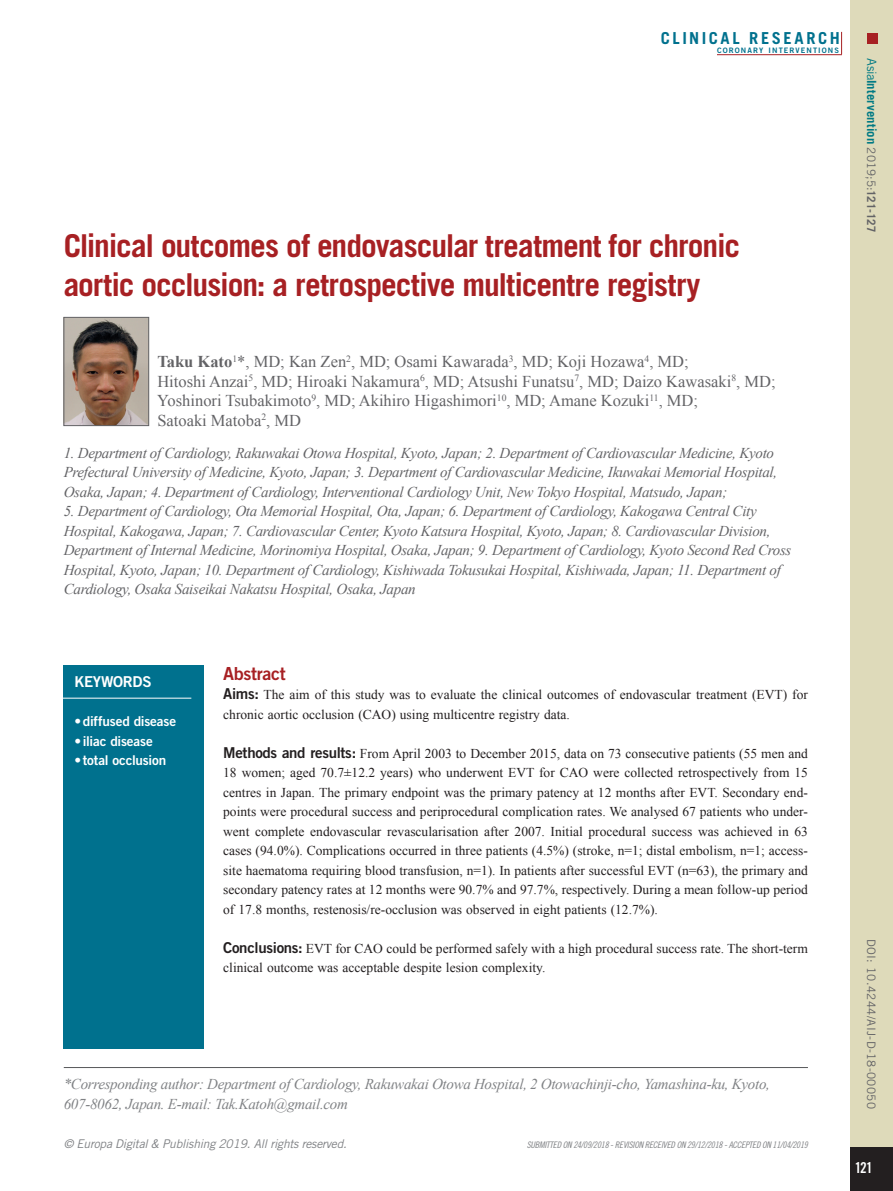
<style>
.page{position:relative;width:893px;height:1191px;background:#fff}
.page>*{position:absolute;margin:0;border:0;box-sizing:border-box;transform-origin:0 0}
.chapitre_titre{font:700 31.5px/39px "Trade Gothic LT Std";letter-spacing:-.035em;color:#a72023}
.intertitre1{font:18px "Trade Gothic LT Std Bd 2";letter-spacing:-.02em;color:#a72023}
.chapitre_auteurs{font:16.5px/19.5px "Times New Roman";color:#636366}
.t1{font:700 16.5px "Trade Gothic LT Std";letter-spacing:.155em;color:#00718e}
.chapitre_address{font:italic 15px/19.5px "Times New Roman";letter-spacing:-.02em;color:#636366}
.corresponding_author{font:italic 15px/19.5px "Times New Roman";letter-spacing:-.02em;color:#808285}
.keywords_tit{font:15px "Trade Gothic LT Std Bd 2";letter-spacing:-.02em;color:#fff}
.t2{font:15px "Trade Gothic LT Std Bd Cn 20";color:#fff}
.text_1er_paragraph{font:13.5px/19.5px "Times New Roman";color:#231f20}
.t3{font:13.5px "Trade Gothic LT Std Bd 2";letter-spacing:-.015em;color:#fff}
.t4{font:700 12.75px "Trade Gothic LT Std";letter-spacing:.005em;color:#007a84}
.t5{font:italic 12px "Trade Gothic LT Std";letter-spacing:-.02em;color:#808285}
.t6{font:11.7px "Trade Gothic LT Std";letter-spacing:.03em;color:#636366}
.t7{font:9px "Trade Gothic LT Std Cn 18 Obl";letter-spacing:-.02em;color:#808285}
.t8{font:7.5px "Trade Gothic LT Std Bd 2";letter-spacing:.145em;color:#00718e}
.s1{font-weight:700}
.s2{font-weight:400}
.s3{font-weight:400;font-size:11.7px;color:#636366}
.s4{font-size:11.7px;color:#636366}
.s5{font-family:"Trade Gothic LT Std Bd 2";font-size:15px}
</style>
<div class="page">
<div style="left:850px;top:0;width:43px;height:1191px;background:#dedaba"></div>
<hr style="left:717px;top:54px;width:125px;height:1px;background:#a72023">
<svg style="left:841px;top:32px;width:1px;height:22px"></svg>
<div style="left:850px;top:1147px;width:43px;height:44px;background:#231f20"></div>
<div style="left:867px;top:34px;width:11px;height:10px;background:#a72023"></div>
<hr style="left:64px;top:1067px;width:744px;height:1px;background:#57585a">
<div style="left:64px;top:665px;width:140px;height:383px;background:#00718e"></div>
<hr style="left:62px;top:698px;width:129px;height:1px;background:#fff">
<img style="left:66px;top:319px;width:81px;height:105px">
<div style="left:64px;top:317px;width:85px;height:109px;border:1px solid #636366"></div>
<p class="t1" style="left:661px;top:28px;width:180px">CLINICAL RESEARCH</p>
<p class="t8" style="left:717px;top:45px;width:124px">CORONARY INTERVENTIONS</p>
<p class="chapitre_titre" style="left:64px;top:225px;width:678px">Clinical outcomes of endovascular treatment for chronic aortic occlusion: a retrospective multicentre registry</p>
<p class="chapitre_auteurs" style="left:157px;top:351px;width:620px"><span class="s1">Taku Kato</span><sup>1</sup>*, MD; Kan Zen<sup>2</sup>, MD; Osami Kawarada<sup>3</sup>, MD; Koji Hozawa<sup>4</sup>, MD;<br>Hitoshi Anzai<sup>5</sup>, MD; Hiroaki Nakamura<sup>6</sup>, MD; Atsushi Funatsu<sup>7</sup>, MD; Daizo Kawasaki<sup>8</sup>, MD; Yoshinori Tsubakimoto<sup>9</sup>, MD; Akihiro Higashimori<sup>10</sup>, MD; Amane Kozuki<sup>11</sup>, MD;<br>Satoaki Matoba<sup>2</sup>, MD</p>
<p class="chapitre_address" style="left:64px;top:443px;width:715px">1. Department of Cardiology, Rakuwakai Otowa Hospital, Kyoto, Japan; 2. Department of Cardiovascular Medicine, Kyoto<br>Prefectural University of Medicine, Kyoto, Japan; 3. Department of Cardiovascular Medicine, Ikuwakai Memorial Hospital,<br>Osaka, Japan; 4. Department of Cardiology, Interventional Cardiology Unit, New Tokyo Hospital, Matsudo, Japan;</p>
<p class="chapitre_address" style="left:64px;top:501px;width:729px">5. Department of Cardiology, Ota Memorial Hospital, Ota, Japan; 6. Department of Cardiology, Kakogawa Central City Hospital, Kakogawa, Japan; 7. Cardiovascular Center, Kyoto Katsura Hospital, Kyoto, Japan; 8. Cardiovascular Division, Department of Internal Medicine, Morinomiya Hospital, Osaka, Japan; 9. Department of Cardiology, Kyoto Second Red Cross Hospital, Kyoto, Japan; 10. Department of Cardiology, Kishiwada Tokusukai Hospital, Kishiwada, Japan; 11. Department of Cardiology, Osaka Saiseikai Nakatsu Hospital, Osaka, Japan</p>
<p class="t4" style="left:879px;top:58px;width:176px;rotate:90deg"><span class="s2">Asia</span>Intervention <span class="s3">2019;5:</span><span class="s4">121-127</span></p>
<p class="keywords_tit" style="left:74px;top:672px;width:79px">KEYWORDS</p>
<p class="t3" style="left:74px;top:713px;width:103px">•diffused disease</p>
<p class="t3" style="left:74px;top:732px;width:80px">• iliac disease</p>
<p class="t3" style="left:74px;top:752px;width:93px">• total occlusion</p>
<p class="intertitre1" style="left:223px;top:662px;width:64px">Abstract</p>
<p class="text_1er_paragraph" style="left:223px;top:684px;width:586px"><span class="s5">Aims:</span> The aim of this study was to evaluate the clinical outcomes of endovascular treatment (EVT) for chronic aortic occlusion (CAO) using multicentre registry data.</p>
<p class="text_1er_paragraph" style="left:223px;top:743px;width:586px;text-align:justify"><span class="s5">Methods and results:</span> From April 2003 to December 2015, data on 73 consecutive patients (55 men and 18 women; aged 70.7±12.2 years) who underwent EVT for CAO were collected retrospectively from 15 centres in Japan. The primary endpoint was the primary patency at 12 months after EVT. Secondary end&shy;points were procedural success and periprocedural complication rates. We analysed 67 patients who under&shy;went complete endovascular revascularisation after 2007. Initial procedural success was achieved in 63 cases (94.0%). Complications occurred in three patients (4.5%) (stroke, n=1; distal embolism, n=1; access&shy;site haematoma requiring blood transfusion, n=1). In patients after successful EVT (n=63), the primary and secondary patency rates at 12 months were 90.7% and 97.7%, respectively. During a mean follow-up period of 17.8 months, restenosis/re-occlusion was observed in eight patients (12.7%).</p>
<p class="text_1er_paragraph" style="left:223px;top:938px;width:586px"><span class="s5">Conclusions:</span> EVT for CAO could be performed safely with a high procedural success rate. The short-term clinical outcome was acceptable despite lesion complexity.</p>
<p class="corresponding_author" style="left:64px;top:1074px;width:708px">*Corresponding author: Department of Cardiology, Rakuwakai Otowa Hospital, 2 Otowachinji-cho, Yamashina-ku, Kyoto,<br>607-8062, Japan. E-mail: Tak.Katoh@gmail.com</p>
<p class="t5" style="left:64px;top:1137px;width:285px">© Europa Digital &amp; Publishing 2019. All rights reserved.</p>
<p class="t7" style="left:527px;top:1139px;width:283px">SUBMITTED ON 24/09/2018 - REVISION RECEIVED ON 29/12/2018 - ACCEPTED ON 11/04/2019</p>
<p class="t6" style="left:878px;top:938px;width:172px;rotate:90deg">DOI: 10.4244/AIJ-D-18-00050</p>
<p class="t2" style="left:855px;top:1158px;width:20px">121</p>
</div>
